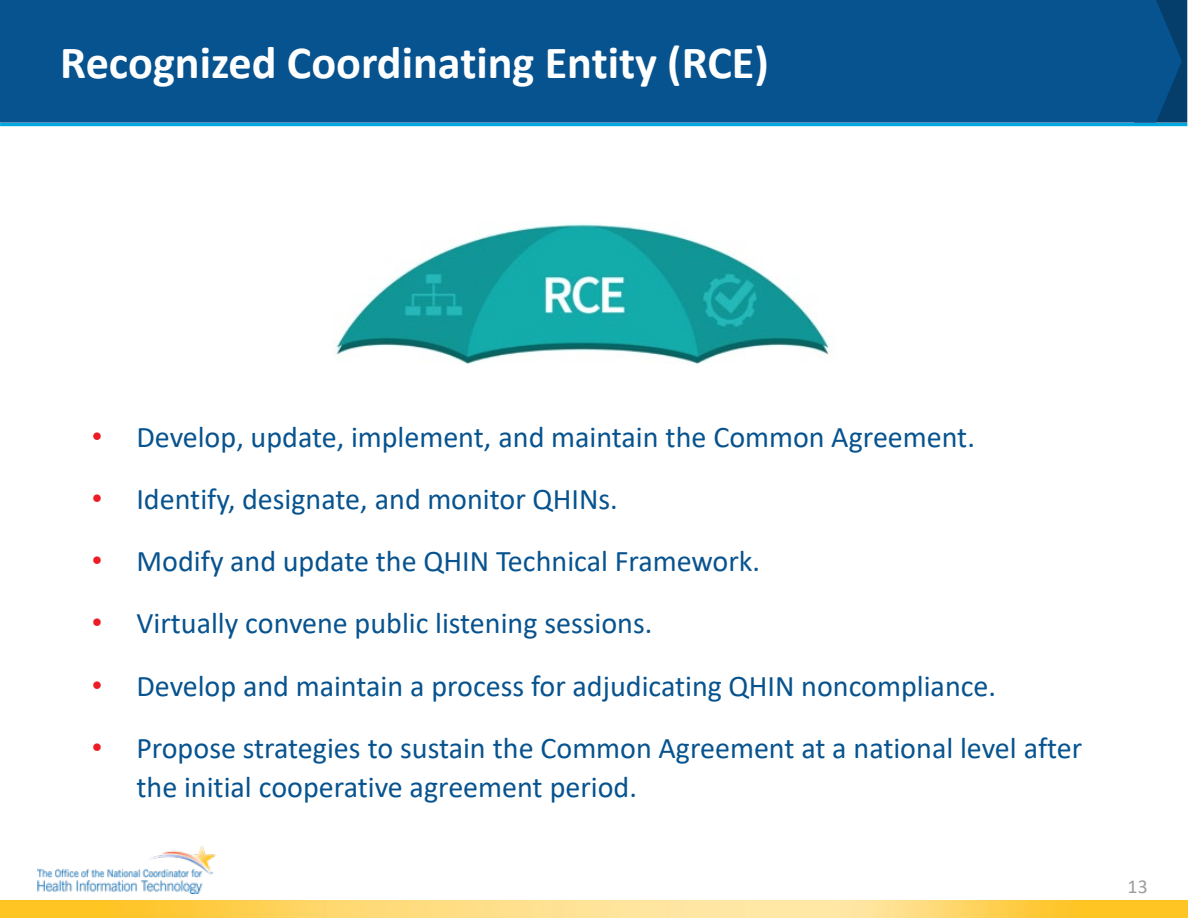
<style>
.page{position:relative;width:1188px;height:918px;background:#fff}
.page>*{position:absolute;margin:0;border:0;box-sizing:border-box;transform-origin:0 0}
.t1{font:700 46.2px "Calibri";color:#fff}
.t2{font:30px/39.6px "Calibri";color:#07538f}
.t3{font:19.8px "Calibri";color:#9e9e9c}
.s1{font-family:"Arial";color:#ed1c24}
</style>
<div class="page">
<hr style="left:0;top:123px;width:1187px;height:3px;background:#00a8e1">
<svg style="left:1182px;top:0;width:5px;height:123px"></svg>
<div style="left:0;top:0;width:1182px;height:123px;background:#07538f"></div>
<img style="left:334px;top:223px;width:496px;height:141px">
<img style="left:0;top:901px;width:1188px;height:17px">
<img style="left:37px;top:845px;width:178px;height:49px">
<p class="t1" style="left:60px;top:30px;width:710px">Recognized Coordinating Entity (RCE)</p>
<p class="t2" style="left:92px;top:417px;width:885px"><span class="s1">•</span> Develop, update, implement, and maintain the Common Agreement.</p>
<p class="t2" style="left:92px;top:479px;width:528px"><span class="s1">•</span> Identify, designate, and monitor QHINs.</p>
<p class="t2" style="left:92px;top:541px;width:670px"><span class="s1">•</span> Modify and update the QHIN Technical Framework.</p>
<p class="t2" style="left:92px;top:603px;width:562px"><span class="s1">•</span> Virtually convene public listening sessions.</p>
<p class="t2" style="left:92px;top:665px;width:906px"><span class="s1">•</span> Develop and maintain a process for adjudicating QHIN noncompliance.</p>
<p class="t2" style="left:136px;top:727px;width:947px;text-indent:-45px"><span class="s1">•</span> Propose strategies to sustain the Common Agreement at a national level after the initial cooperative agreement period.</p>
<p class="t3" style="left:1128px;top:872px;width:22px">13</p>
</div>
